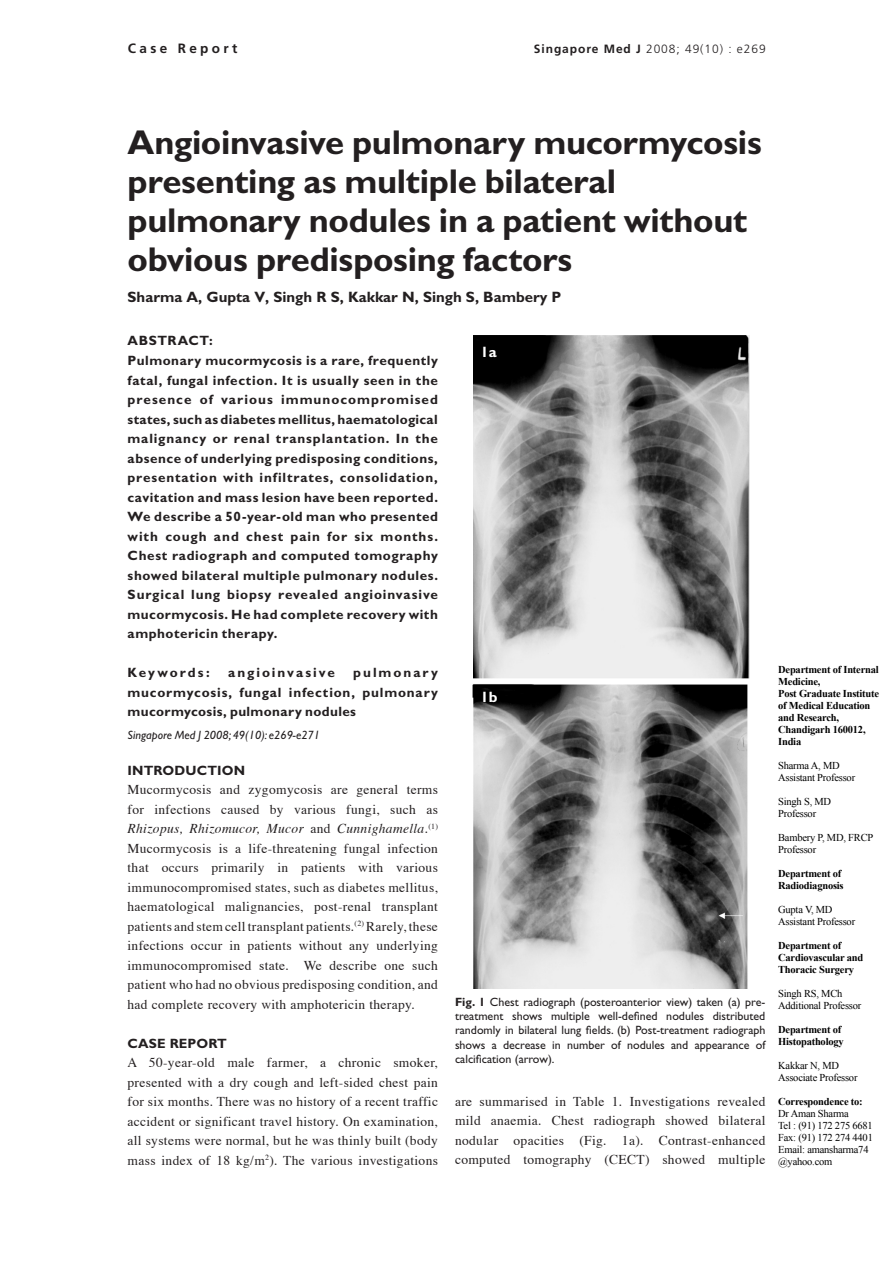
<style>
.page{position:relative;width:893px;height:1263px;background:#fff}
.page>*{position:absolute;margin:0;border:0;box-sizing:border-box;transform-origin:0 0}
.Headlines_GillSansXB{font:700 34.5px/39px "Gill Sans";letter-spacing:-.01em;color:#231f20}
.Author_GillSansBld{font:700 15px "Gill Sans";color:#231f20}
.t1{font:700 15px "Gill Sans";color:#fff}
.Subhead_GillSansXBld{font:13.5px/19.5px "Times";letter-spacing:.025em;color:#231f20;text-align:justify}
.Abstract{font:700 13.5px/19.5px "Gill Sans";letter-spacing:.045em;color:#231f20;text-align:justify}
.Subhead_GillSansXBld-2{font:700 13.5px "Gill Sans";letter-spacing:.01em;color:#231f20}
.Abstract-2{font:700 13.5px "Gill Sans";letter-spacing:.145em;color:#231f20}
.Extract{font:700 13.5px "Frutiger";letter-spacing:.25em;color:#231f20}
.t2{font:12px/14.4px "Gill Sans";color:#231f20;text-align:justify}
.Abstract-3{font:italic 12px "Gill Sans";letter-spacing:.005em;color:#231f20}
.t3{font:300 12px "Frutiger";letter-spacing:.08em;color:#231f20}
.Correspondence{font:10.5px "Times New Roman";letter-spacing:-.02em;color:#000}
.Correspondence-2{font:700 10.5px/12px "Times New Roman";letter-spacing:-.02em;color:#000}
.s1{font-weight:700}
.s2{font-style:italic}
</style>
<div class="page">
<img style="left:473px;top:335px;width:276px;height:344px">
<img style="left:472px;top:684px;width:276px;height:304px">
<p class="Extract" style="left:128px;top:40px;width:111px">Case Report</p>
<p class="t3" style="left:534px;top:42px;width:233px"><span class="s1">Singapore Med J</span> 2008; 49(10) : e269</p>
<p class="Headlines_GillSansXB" style="left:128px;top:123px;width:636px">Angioinvasive pulmonary mucormycosis presenting as multiple bilateral pulmonary nodules in a patient without obvious predisposing factors</p>
<p class="Author_GillSansBld" style="left:128px;top:288px;width:435px">Sharma A, Gupta V, Singh R S, Kakkar N, Singh S, Bambery P</p>
<p class="Abstract" style="left:128px;top:331px;width:87px">ABSTRACT:</p>
<p class="Abstract" style="left:128px;top:350px;width:312px">Pulmonary mucormycosis is a rare, frequently fatal, fungal infection. It is usually seen in the presence of various immunocompromised states, such as diabetes mellitus, haematological malignancy or renal transplantation. In the absence of underlying predisposing conditions, presentation with infiltrates, consolidation, cavitation and mass lesion have been reported.<br>We describe a 50-year-old man who presented with cough and chest pain for six months.<br>Chest radiograph and computed tomography showed bilateral multiple pulmonary nodules.<br>Surgical lung biopsy revealed angioinvasive mucormycosis. He had complete recovery with amphotericin therapy.</p>
<p class="Abstract" style="left:128px;top:662px;width:84px">Keywords:</p>
<p class="Abstract-2" style="left:228px;top:664px;width:108px">angioinvasive</p>
<p class="t1" style="left:480px;top:343px;width:18px">1a</p>
<p class="Abstract" style="left:128px;top:662px;width:312px;text-indent:226px">pulmonary mucormycosis, fungal infection, pulmonary mucormycosis, pulmonary nodules</p>
<p class="Abstract-3" style="left:128px;top:728px;width:194px">Singapore Med J 2008; 49(10): e269-e271</p>
<p class="Subhead_GillSansXBld-2" style="left:128px;top:762px;width:16px">Intr</p>
<p class="Subhead_GillSansXBld-2" style="left:163px;top:762px;width:43px">oducti</p>
<p class="Subhead_GillSansXBld-2" style="left:222px;top:762px;width:21px">on</p>
<p class="Subhead_GillSansXBld" style="left:128px;top:780px;width:312px">Mucormycosis and zygomycosis are general terms for infections caused by various fungi, such as <span class="s2">Rhizopus, Rhizomucor, Mucor</span> and <span class="s2">Cunnighamella</span>.<sup>(1)<br></sup>Mucormycosis is a life-threatening fungal infection that occurs primarily in patients with various immunocompromised states, such as diabetes mellitus, haematological malignancies, post-renal transplant patients and stem cell transplant patients.<sup>(2)</sup> Rarely, these infections occur in patients without any underlying immunocompromised state. We describe one such patient who had no obvious predisposing condition, and had complete recovery with amphotericin therapy.</p>
<p class="Subhead_GillSansXBld-2" style="left:128px;top:1035px;width:91px">Case report</p>
<p class="Subhead_GillSansXBld" style="left:128px;top:1053px;width:312px">A 50-year-old male farmer, a chronic smoker, presented with a dry cough and left-sided chest pain for six months. There was no history of a recent traffic accident or significant travel history. On examination, all systems were normal, but he was thinly built (body mass index of 18 kg/m<sup>2</sup>). The various investigations</p>
<p class="t1" style="left:480px;top:688px;width:19px">1b</p>
<p class="t2" style="left:455px;top:994px;width:312px"><span class="s1">Fig. 1</span> Chest radiograph (posteroanterior view) taken (a) pre&shy;treatment shows multiple well-defined nodules distributed randomly in bilateral lung fields. (b) Post-treatment radiograph shows a decrease in number of nodules and appearance of calcification (arrow).</p>
<p class="Subhead_GillSansXBld" style="left:455px;top:1092px;width:312px">are summarised in Table 1. Investigations revealed mild anaemia. Chest radiograph showed bilateral nodular opacities (Fig. 1a). Contrast-enhanced computed tomography (CECT) showed multiple</p>
<p class="Correspondence-2" style="left:778px;top:663px;width:102px">Department of Internal<br>Medicine,</p>
<p class="Correspondence-2" style="left:778px;top:687px;width:102px">Post Graduate Institute of Medical Education and Research,</p>
<p class="Correspondence-2" style="left:778px;top:723px;width:89px">Chandigarh 160012,</p>
<p class="Correspondence-2" style="left:778px;top:735px;width:25px">India</p>
<p class="Correspondence" style="left:778px;top:759px;width:63px">Sharma A, MD</p>
<p class="Correspondence" style="left:778px;top:771px;width:79px">Assistant Professor</p>
<p class="Correspondence" style="left:778px;top:795px;width:55px">Singh S, MD</p>
<p class="Correspondence" style="left:778px;top:807px;width:39px">Professor</p>
<p class="Correspondence" style="left:778px;top:831px;width:97px">Bambery P, MD, FRCP</p>
<p class="Correspondence" style="left:778px;top:843px;width:39px">Professor</p>
<p class="Correspondence-2" style="left:778px;top:867px;width:67px">Department of<br>Radiodiagnosis</p>
<p class="Correspondence" style="left:778px;top:903px;width:56px">Gupta V, MD</p>
<p class="Correspondence" style="left:778px;top:915px;width:79px">Assistant Professor</p>
<p class="Correspondence-2" style="left:778px;top:939px;width:87px">Department of<br>Cardiovascular and<br>Thoracic Surgery</p>
<p class="Correspondence" style="left:778px;top:987px;width:66px">Singh RS, MCh</p>
<p class="Correspondence" style="left:778px;top:999px;width:85px">Additional Professor</p>
<p class="Correspondence-2" style="left:778px;top:1023px;width:67px">Department of<br>Histopathology</p>
<p class="Correspondence" style="left:778px;top:1059px;width:62px">Kakkar N, MD</p>
<p class="Correspondence" style="left:778px;top:1071px;width:81px">Associate Professor</p>
<p class="Correspondence-2" style="left:778px;top:1095px;width:86px">Correspondence to:</p>
<p class="Correspondence" style="left:778px;top:1107px;width:72px">Dr Aman Sharma</p>
<p class="Correspondence" style="left:778px;top:1119px;width:96px">Tel : (91) 172 275 6681</p>
<p class="Correspondence" style="left:778px;top:1131px;width:96px">Fax: (91) 172 274 4401</p>
<p class="Correspondence" style="left:778px;top:1143px;width:92px">Email: amansharma74</p>
<p class="Correspondence" style="left:778px;top:1155px;width:56px">@yahoo.com</p>
</div>
